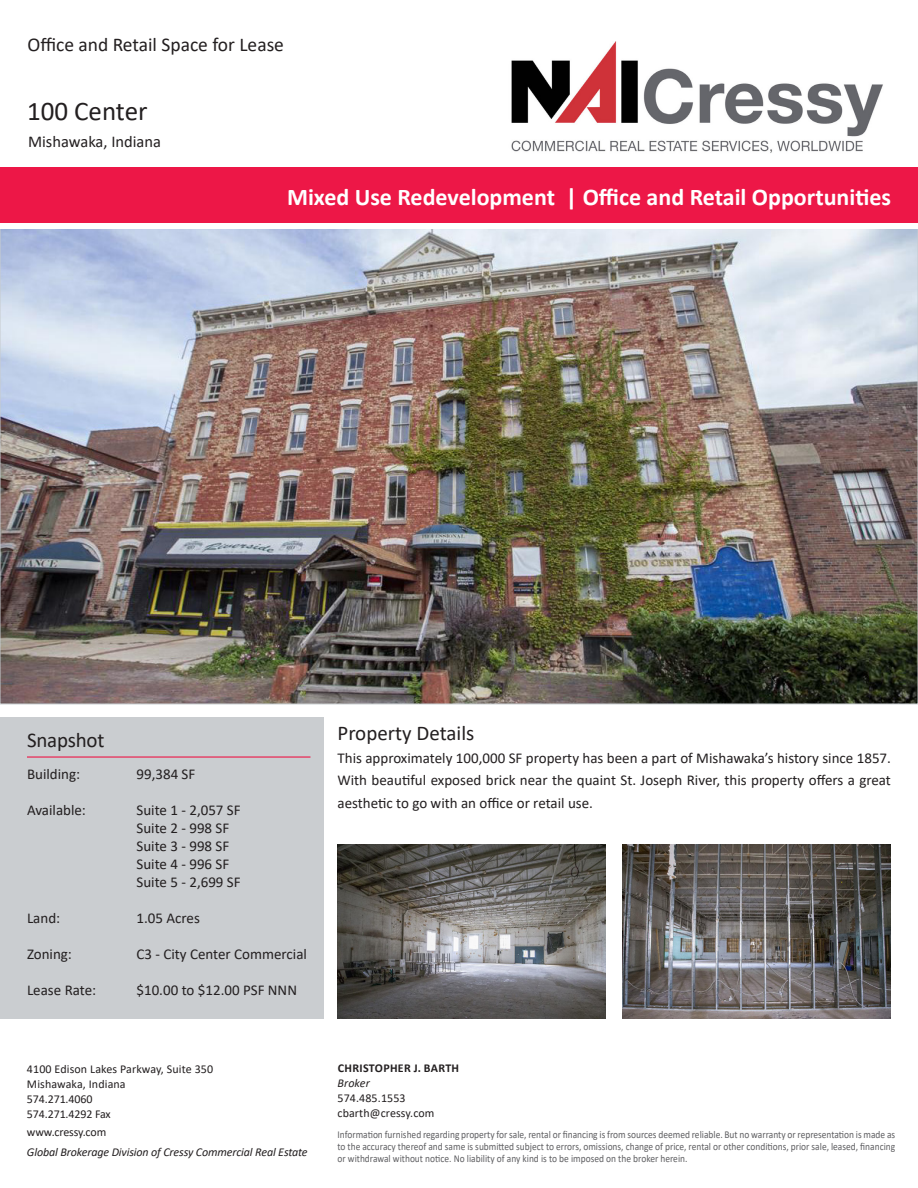
<style>
.page{position:relative;width:918px;height:1188px;background:#fff}
.page>*{position:absolute;margin:0;border:0;box-sizing:border-box;transform-origin:0 0}
.t1{font:27px "Calibri";color:#231f20}
.t2{font:700 24px "Calibri";color:#fff}
.t3{font:21px "Calibri";letter-spacing:-.005em;color:#231f20}
.t4{font:19.5px "Calibri";color:#231f20}
.t5{font:16.5px "Calibri";color:#231f20}
.body{font:15px/22.5px "Calibri";color:#231f20;text-align:justify}
.snapshot_data{font:15px "Calibri";color:#231f20}
.t6{font:12px/15px "Calibri";letter-spacing:.01em;color:#231f20}
.t7{font:italic 12px "Calibri";letter-spacing:-.01em;color:#231f20}
.t8{font:700 12px "Calibri";letter-spacing:.03em;color:#231f20}
.t9{font:12px "Calibri";letter-spacing:-.01em;color:#231f20}
.t10{font:10.5px/12px "Calibri";color:#5f5f62;text-align:justify;scale:.9 1}
</style>
<div class="page">
<div style="left:0;top:717px;width:324px;height:301px;background:#cacdd0"></div>
<hr style="left:27px;top:756px;width:283px;height:2px;background:#ed1747">
<img style="left:2px;top:229px;width:914px;height:473px">
<img style="left:338px;top:844px;width:268px;height:174px">
<img style="left:623px;top:844px;width:268px;height:174px">
<img style="left:511px;top:41px;width:372px;height:112px">
<div style="left:0;top:168px;width:918px;height:55px;background:#ed1747"></div>
<h3 class="t4" style="left:27px;top:31px;width:258px">Office and Retail Space for Lease</h3>
<h1 class="t1" style="left:27px;top:93px;width:122px">100 Center</h1>
<h3 class="t5" style="left:28px;top:130px;width:135px">Mishawaka, Indiana</h3>
<p class="t2" style="left:287px;top:180px;width:606px">Mixed Use Redevelopment | Office and Retail Opportunities</p>
<p class="t3" style="left:27px;top:726px;width:79px">Snapshot</p>
<p class="t3" style="left:338px;top:719px;width:138px">Property Details</p>
<p class="body" style="left:338px;top:746px;width:555px">This approximately 100,000 SF property has been a part of Mishawaka’s history since 1857.<br>With beautiful exposed brick near the quaint St. Joseph River, this property offers a great aesthetic to go with an office or retail use.</p>
<p class="snapshot_data" style="left:27px;top:764px;width:55px">Building:</p>
<p class="snapshot_data" style="left:136px;top:764px;width:60px">99,384 SF</p>
<p class="snapshot_data" style="left:27px;top:800px;width:60px">Available:</p>
<p class="snapshot_data" style="left:136px;top:800px;width:106px">Suite 1 - 2,057 SF</p>
<p class="snapshot_data" style="left:136px;top:818px;width:94px">Suite 2 - 998 SF</p>
<p class="snapshot_data" style="left:136px;top:836px;width:94px">Suite 3 - 998 SF</p>
<p class="snapshot_data" style="left:136px;top:854px;width:94px">Suite 4 - 996 SF</p>
<p class="snapshot_data" style="left:136px;top:872px;width:106px">Suite 5 - 2,699 SF</p>
<p class="snapshot_data" style="left:27px;top:908px;width:35px">Land:</p>
<p class="snapshot_data" style="left:136px;top:908px;width:65px">1.05 Acres</p>
<p class="snapshot_data" style="left:27px;top:944px;width:46px">Zoning:</p>
<p class="snapshot_data" style="left:136px;top:944px;width:172px">C3 - City Center Commercial</p>
<p class="snapshot_data" style="left:27px;top:980px;width:71px">Lease Rate:</p>
<p class="snapshot_data" style="left:136px;top:980px;width:162px">$10.00 to $12.00 PSF NNN</p>
<p class="t6" style="left:27px;top:1061px;width:188px">4100 Edison Lakes Parkway, Suite 350<br>Mishawaka, Indiana<br>574.271.4060<br>574.271.4292 Fax</p>
<p class="t9" style="left:27px;top:1124px;width:81px">www.cressy.com</p>
<p class="t7" style="left:27px;top:1144px;width:282px">Global Brokerage Division of Cressy Commercial Real Estate</p>
<p class="t8" style="left:338px;top:1060px;width:123px">CHRISTOPHER J. BARTH</p>
<p class="t7" style="left:338px;top:1075px;width:34px">Broker</p>
<p class="t6" style="left:338px;top:1090px;width:99px">574.485.1553 cbarth@cressy.com</p>
<p class="t10" style="left:338px;top:1128px;width:621px">Information furnished regarding property for sale, rental or financing is from sources deemed reliable. But no warranty or representation is made as to the accuracy thereof and same is submitted subject to errors, omissions, change of price, rental or other conditions, prior sale, leased, financing or withdrawal without notice. No liability of any kind is to be imposed on the broker herein.</p>
</div>
